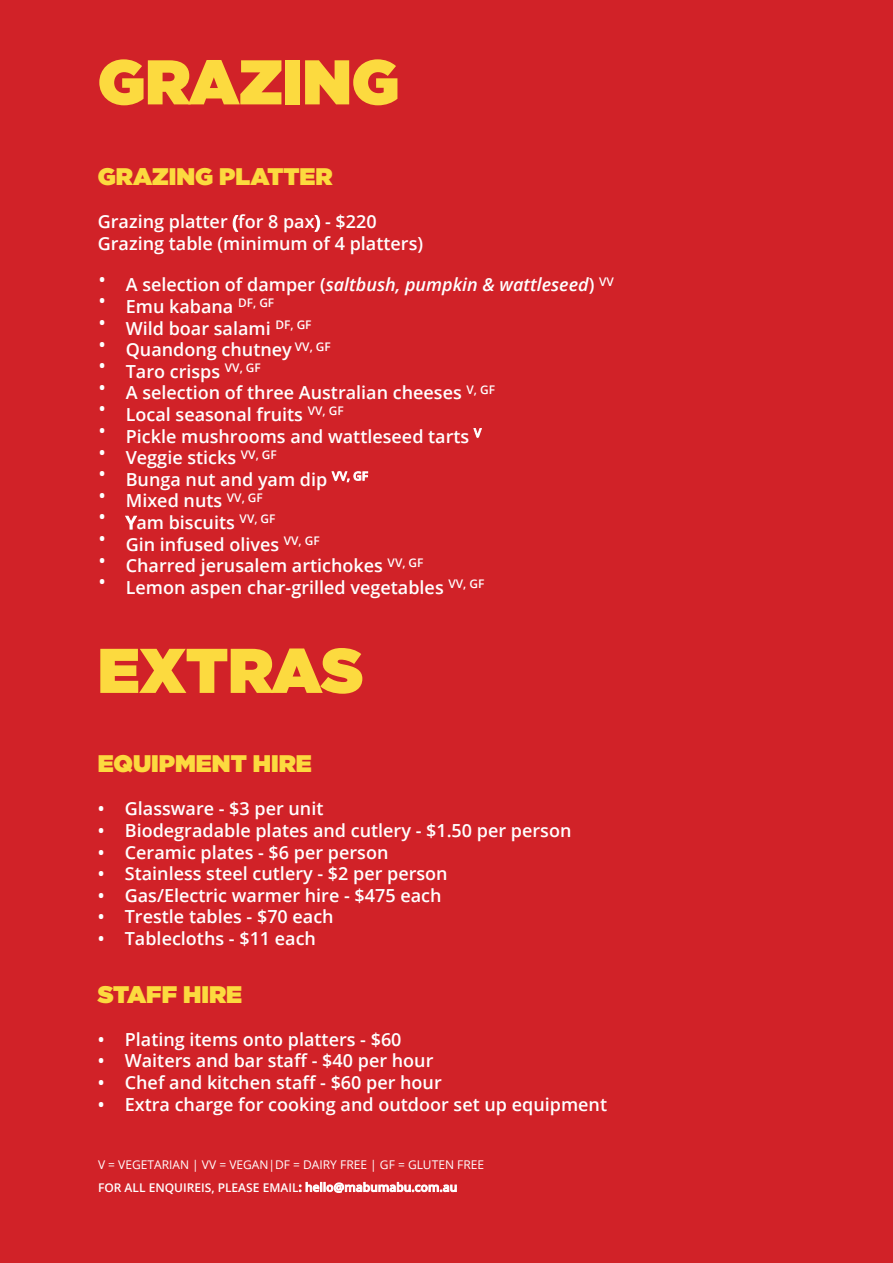
<style>
.page{position:relative;width:893px;height:1263px;background:#d12228}
.page>*{position:absolute;margin:0;border:0;box-sizing:border-box;transform-origin:0 0}
.t1{font:900 63px "Gotham";color:#fcda3f}
.t2{font:900 24px "Gotham";color:#fcda3f}
.t3{font:600 18px/21.6px "Open Sans";color:#fff}
.t4{font:italic 600 18px "Open Sans";color:#fff}
.t5{font:600 12px "Open Sans";color:#fff}
.t6{font:12px "Open Sans";color:#fff}
.s1{font-style:normal}
</style>
<div class="page">
<h1 class="t1" style="left:98px;top:37px;width:303px">GRAZING</h1>
<h2 class="t2" style="left:98px;top:160px;width:236px">GRAZING PLATTER</h2>
<p class="t3" style="left:98px;top:211px;width:327px">Grazing platter (for 8 pax) - $220<br>Grazing table (minimum of 4 platters)</p>
<p class="t4" style="left:99px;top:273px;width:517px"><sup>•</sup> <span class="s1">A selection of damper (</span>saltbush, pumpkin &amp; wattleseed<span class="s1">)</span> <sup>VV</sup></p>
<p class="t3" style="left:99px;top:295px;width:177px">• Emu kabana <sup>DF,</sup> <sup>GF</sup></p>
<p class="t3" style="left:99px;top:317px;width:214px">• Wild boar salami <sup>DF,</sup> <sup>GF</sup></p>
<p class="t3" style="left:99px;top:339px;width:234px">• Quandong chutney <sup>VV,</sup> <sup>GF</sup></p>
<p class="t3" style="left:99px;top:360px;width:164px">• Taro crisps <sup>VV,</sup> <sup>GF</sup></p>
<p class="t3" style="left:99px;top:382px;width:398px">• A selection of three Australian cheeses <sup>V,</sup> <sup>GF</sup></p>
<p class="t3" style="left:99px;top:403px;width:246px">• Local seasonal fruits <sup>VV,</sup> <sup>GF</sup></p>
<p class="t3" style="left:99px;top:425px;width:384px">• Pickle mushrooms and wattleseed tarts <sup>V</sup></p>
<p class="t3" style="left:99px;top:447px;width:180px">• Veggie sticks <sup>VV,</sup> <sup>GF</sup></p>
<p class="t3" style="left:99px;top:468px;width:271px">• Bunga nut and yam dip <sup>VV,</sup> <sup>GF</sup></p>
<p class="t3" style="left:99px;top:490px;width:166px">• Mixed nuts <sup>VV,</sup> <sup>GF</sup></p>
<p class="t3" style="left:99px;top:511px;width:178px">• Yam biscuits <sup>VV,</sup> <sup>GF</sup></p>
<p class="t3" style="left:99px;top:533px;width:223px">• Gin infused olives <sup>VV,</sup> <sup>GF</sup></p>
<p class="t3" style="left:99px;top:555px;width:326px">• Charred jerusalem artichokes <sup>VV,</sup> <sup>GF</sup></p>
<p class="t3" style="left:99px;top:576px;width:387px">• Lemon aspen char-grilled vegetables <sup>VV,</sup> <sup>GF</sup></p>
<h1 class="t1" style="left:98px;top:625px;width:267px">EXTRAS</h1>
<h2 class="t2" style="left:98px;top:746px;width:216px">EQUIPMENT HIRE</h2>
<p class="t3" style="left:98px;top:798px;width:227px">• Glassware - $3 per unit</p>
<p class="t3" style="left:98px;top:819px;width:475px">• Biodegradable plates and cutlery - $1.50 per person</p>
<p class="t3" style="left:98px;top:841px;width:292px">• Ceramic plates - $6 per person</p>
<p class="t3" style="left:98px;top:862px;width:351px">• Stainless steel cutlery - $2 per person</p>
<p class="t3" style="left:98px;top:884px;width:345px">• Gas/Electric warmer hire - $475 each</p>
<p class="t3" style="left:98px;top:906px;width:237px">• Trestle tables - $70 each</p>
<p class="t3" style="left:98px;top:927px;width:220px">• Tablecloths - $11 each</p>
<h2 class="t2" style="left:98px;top:977px;width:146px">STAFF HIRE</h2>
<p class="t3" style="left:98px;top:1028px;width:305px">• Plating items onto platters - $60</p>
<p class="t3" style="left:98px;top:1050px;width:337px">• Waiters and bar staff - $40 per hour</p>
<p class="t3" style="left:98px;top:1071px;width:345px">• Chef and kitchen staff - $60 per hour</p>
<p class="t3" style="left:98px;top:1093px;width:511px">• Extra charge for cooking and outdoor set up equipment</p>
<p class="t6" style="left:98px;top:1156px;width:388px">V = VEGETARIAN | VV = VEGAN|DF = DAIRY FREE | GF = GLUTEN FREE</p>
<p class="t5" style="left:98px;top:1179px;width:361px">FOR ALL ENQUIREIS, PLEASE EMAIL: hello@mabumabu.com.au</p>
</div>
